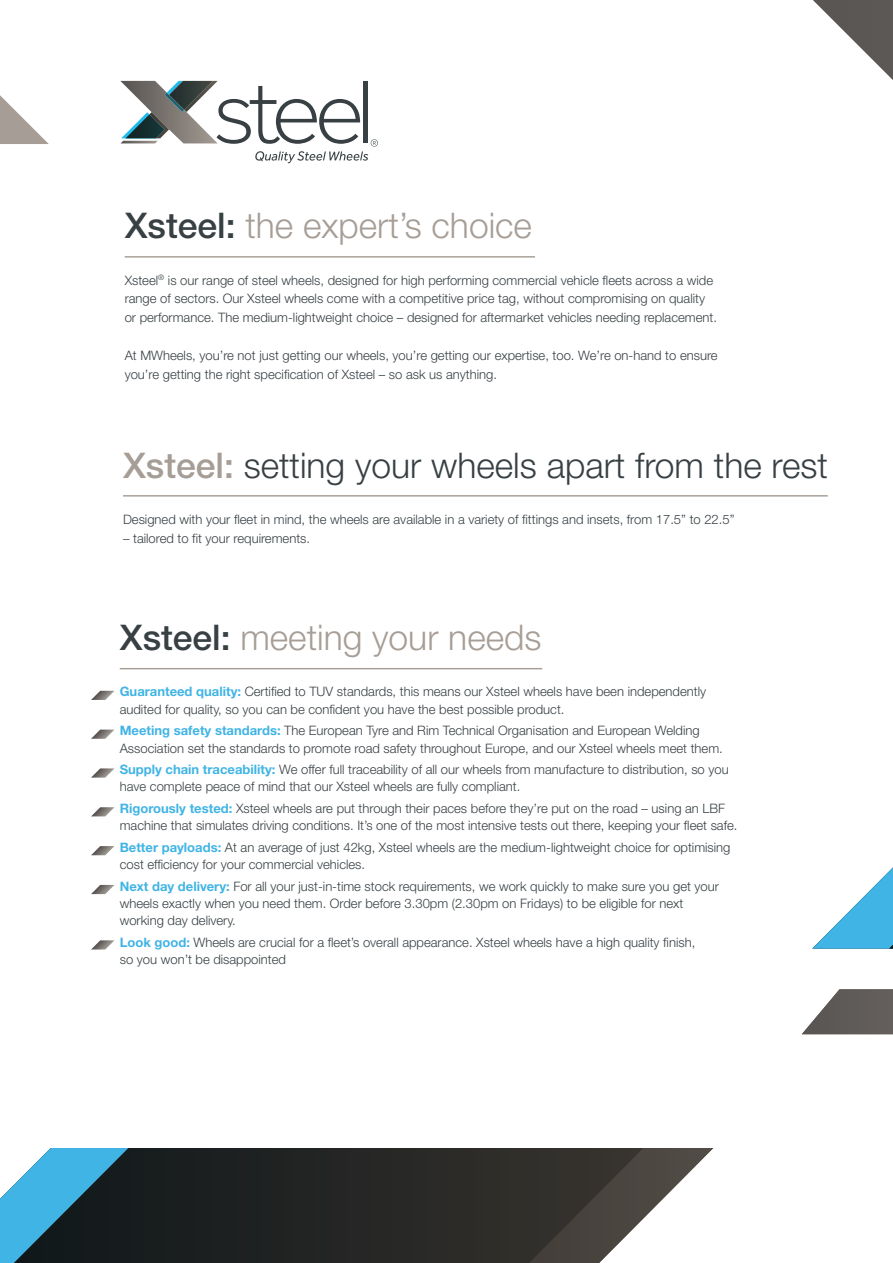
<style>
.page{position:relative;width:893px;height:1263px;background:#fff}
.page>*{position:absolute;margin:0;border:0;box-sizing:border-box;transform-origin:0 0}
.t1{font:300 35.4px "Helvetica Neue";color:#a69e96}
.t2{font:300 35.4px "Helvetica Neue";color:#384044}
.t3{font:300 13.05px/17.4px "Helvetica Neue";color:#384044}
.s1{font-weight:500;color:#384044}
.s2{font-weight:500;color:#a69e96}
.s3{font-family:"Helvetica Neue LT";font-weight:700;color:#40b4e5}
</style>
<div class="page">
<svg style="left:656px;top:1148px;width:58px;height:58px"></svg>
<svg style="left:0;top:1148px;width:656px;height:115px;background:#313d40"></svg>
<svg style="left:802px;top:989px;width:91px;height:45px"></svg>
<svg style="left:813px;top:0;width:80px;height:497px"></svg>
<svg style="left:813px;top:867px;width:80px;height:81px"></svg>
<svg style="left:0;top:95px;width:49px;height:49px"></svg>
<hr style="left:125px;top:256px;width:410px;height:2px;background:#a69e96">
<svg style="left:91px;top:691px;width:23px;height:9px"></svg>
<svg style="left:91px;top:730px;width:23px;height:9px"></svg>
<svg style="left:91px;top:768px;width:23px;height:10px"></svg>
<svg style="left:91px;top:807px;width:23px;height:9px"></svg>
<svg style="left:91px;top:846px;width:23px;height:9px"></svg>
<svg style="left:91px;top:885px;width:23px;height:9px"></svg>
<svg style="left:91px;top:940px;width:23px;height:9px"></svg>
<hr style="left:120px;top:668px;width:422px;height:1px;background:#a69e96">
<hr style="left:123px;top:495px;width:705px;height:1px;background:#a69e96">
<svg style="left:120px;top:81px;width:258px;height:82px"></svg>
<h1 class="t1" style="left:125px;top:204px;width:409px"><span class="s1">Xsteel:</span> the expert’s choice</h1>
<p class="t3" style="left:125px;top:270px;width:594px;line-height:18.8px">Xsteel<sup>®</sup> is our range of steel wheels, designed for high performing commercial vehicle fleets across a wide range of sectors. Our Xsteel wheels come with a competitive price tag, without compromising on quality or performance. The medium-lightweight choice – designed for aftermarket vehicles needing replacement.</p>
<p class="t3" style="left:125px;top:345px;width:594px;line-height:18.8px">At MWheels, you’re not just getting our wheels, you’re getting our expertise, too. We’re on-hand to ensure you’re getting the right specification of Xsteel – so ask us anything.</p>
<h1 class="t2" style="left:123px;top:443px;width:706px"><span class="s2">Xsteel:</span> setting your wheels apart from the rest</h1>
<p class="t3" style="left:123px;top:510px;width:613px">Designed with your fleet in mind, the wheels are available in a variety of fittings and insets, from 17.5” to 22.5”</p>
<p class="t3" style="left:123px;top:529px;width:189px">– tailored to fit your requirements.</p>
<h1 class="t1" style="left:120px;top:616px;width:423px"><span class="s1">Xsteel:</span> meeting your needs</h1>
<p class="t3" style="left:120px;top:683px;width:588px"><span class="s3">Guaranteed quality:</span> Certified to TUV standards, this means our Xsteel wheels have been independently audited for quality, so you can be confident you have the best possible product.</p>
<p class="t3" style="left:120px;top:722px;width:605px"><span class="s3">Meeting safety standards:</span> The European Tyre and Rim Technical Organisation and European Welding<br>Association set the standards to promote road safety throughout Europe, and our Xsteel wheels meet them.</p>
<p class="t3" style="left:120px;top:760px;width:610px"><span class="s3">Supply chain traceability:</span> We offer full traceability of all our wheels from manufacture to distribution, so you have complete peace of mind that our Xsteel wheels are fully compliant.</p>
<p class="t3" style="left:120px;top:799px;width:619px"><span class="s3">Rigorously tested:</span> Xsteel wheels are put through their paces before they’re put on the road – using an LBF machine that simulates driving conditions. It’s one of the most intensive tests out there, keeping your fleet safe.</p>
<p class="t3" style="left:120px;top:838px;width:612px"><span class="s3">Better payloads:</span> At an average of just 42kg, Xsteel wheels are the medium-lightweight choice for optimising cost efficiency for your commercial vehicles.</p>
<p class="t3" style="left:120px;top:877px;width:601px"><span class="s3">Next day delivery:</span> For all your just-in-time stock requirements, we work quickly to make sure you get your wheels exactly when you need them. Order before 3.30pm (2.30pm on Fridays) to be eligible for next working day delivery.</p>
<p class="t3" style="left:120px;top:933px;width:577px"><span class="s3">Look good:</span> Wheels are crucial for a fleet’s overall appearance. Xsteel wheels have a high quality finish, so you won’t be disappointed</p>
</div>
